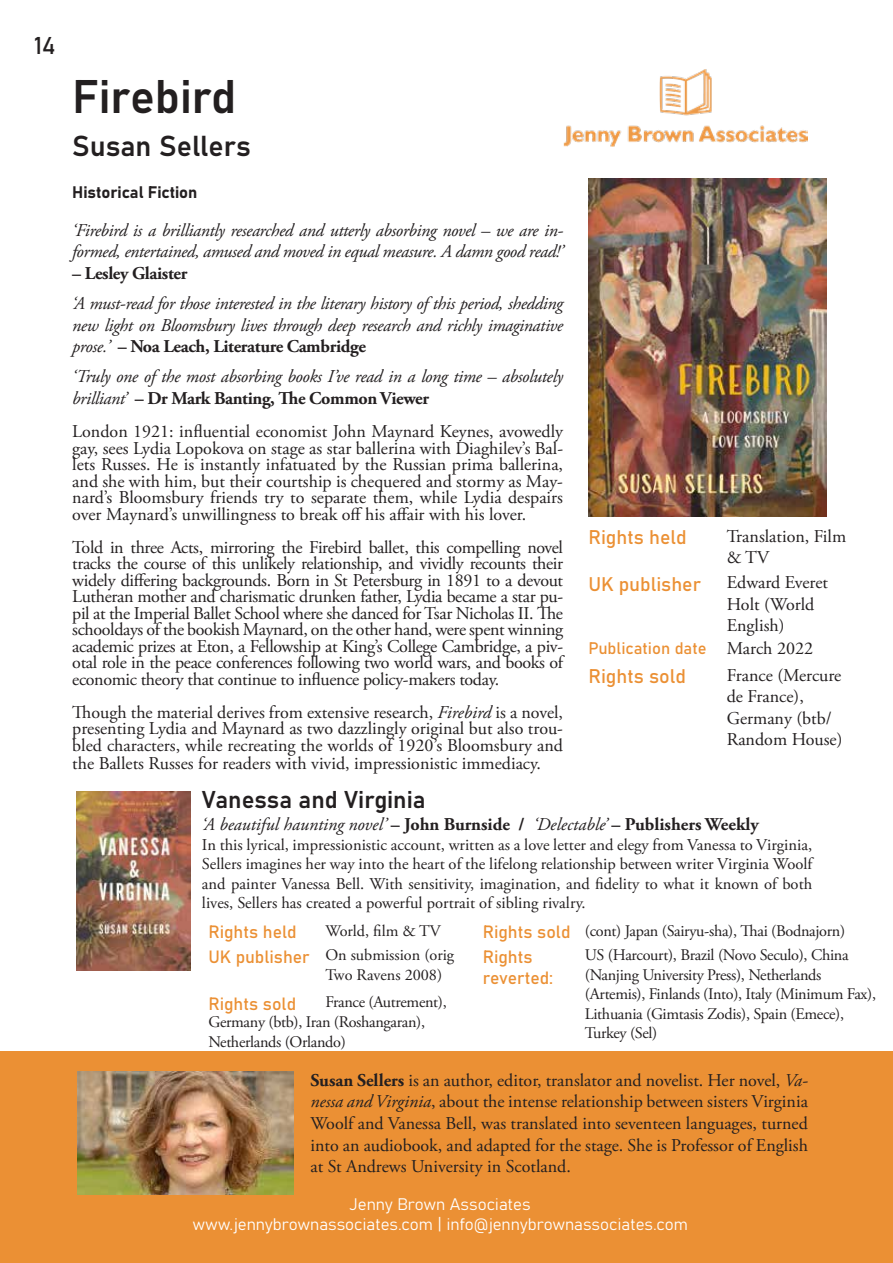
<style>
.page{position:relative;width:893px;height:1263px;background:#fff}
.page>*{position:absolute;margin:0;border:0;box-sizing:border-box;transform-origin:0 0}
.t1{font:46.5px "Bahnschrift";color:#231f20}
.t2{font:28.5px "Bahnschrift";color:#231f20}
.t3{font:24px "Bahnschrift";color:#231f20}
.t4{font:19.5px "Bahnschrift";color:#eb9034}
.t5{font:18px/16.5px "Adobe Garamond Pro";color:#231f20;text-align:justify}
.t6{font:italic 18px/21.6px "Adobe Garamond Pro";letter-spacing:-.02em;color:#231f20}
.t7{font:italic 18px "Adobe Garamond Pro";color:#231f20}
.t8{font:700 18px "Adobe Garamond Pro";letter-spacing:-.02em;color:#231f20}
.t9{font:17.55px/21px "Bahnschrift";color:#eb9034}
.t10{font:16.5px/19.5px "Adobe Garamond Pro";color:#231f20;text-align:justify}
.t11{font:16.5px/19.8px "Bahnschrift";color:#fff;text-align:center}
.t12{font:16.5px "Bahnschrift";color:#231f20}
.t13{font:16.5px "Bahnschrift";color:#eb9034}
.t14{font:16.2px/19.5px "Adobe Garamond Pro";letter-spacing:-.02em;color:#231f20}
.t15{font:16.2px/19.5px "Adobe Garamond Pro";color:#231f20}
.s1{font-weight:700;font-style:normal}
.s2{font-style:italic}
.s3{font-family:"Bahnschrift";font-size:17.55px;color:#eb9034}
.s4{font-weight:700}
</style>
<div class="page">
<div style="left:0;top:1051px;width:893px;height:212px;background:#eb9034"></div>
<img style="left:563px;top:69px;width:245px;height:78px">
<img style="left:78px;top:1072px;width:215px;height:122px">
<img style="left:77px;top:791px;width:114px;height:179px">
<img style="left:588px;top:179px;width:238px;height:337px">
<h3 class="t3" style="left:34px;top:27px;width:23px">14</h3>
<h1 class="t1" style="left:72px;top:62px;width:166px">Firebird</h1>
<h2 class="t2" style="left:72px;top:124px;width:180px">Susan Sellers</h2>
<p class="t12" style="left:72px;top:179px;width:127px">Historical Fiction</p>
<p class="t6" style="left:72px;top:220px;width:492px">‘Firebird is a brilliantly researched and utterly absorbing novel – we are in&shy;formed, entertained, amused and moved in equal measure. A damn good read!’</p>
<p class="t8" style="left:72px;top:263px;width:117px">– Lesley Glaister</p>
<p class="t6" style="left:72px;top:293px;width:492px;text-align:justify">‘A must-read for those interested in the literary history of this period, shedding new light on Bloomsbury lives through deep research and richly imaginative prose.’ <span class="s1">– Noa Leach, Literature Cambridge</span></p>
<p class="t6" style="left:72px;top:366px;width:492px">‘Truly one of the most absorbing books I’ve read in a long time – absolutely brilliant’ <span class="s1">– Dr Mark Banting, The Common Viewer</span></p>
<p class="t5" style="left:72px;top:424px;width:492px">London 1921: influential economist John Maynard Keynes, avowedly gay, sees Lydia Lopokova on stage as star ballerina with Diaghilev’s Bal&shy;lets Russes. He is instantly infatuated by the Russian prima ballerina, and she with him, but their courtship is chequered and stormy as May&shy;nard’s Bloomsbury friends try to separate them, while Lydia despairs over Maynard’s unwillingness to break off his affair with his lover.</p>
<p class="t5" style="left:72px;top:539px;width:492px">Told in three Acts, mirroring the Firebird ballet, this compelling novel tracks the course of this unlikely relationship, and vividly recounts their widely differing backgrounds. Born in St Petersburg in 1891 to a devout Lutheran mother and charismatic drunken father, Lydia became a star pu&shy;pil at the Imperial Ballet School where she danced for Tsar Nicholas II. The schooldays of the bookish Maynard, on the other hand, were spent winning academic prizes at Eton, a Fellowship at King’s College Cambridge, a piv&shy;otal role in the peace conferences following two world wars, and books of economic theory that continue to influence policy-makers today.</p>
<p class="t5" style="left:72px;top:704px;width:492px;line-height:17px">Though the material derives from extensive research, <span class="s2">Firebird</span> is a novel, presenting Lydia and Maynard as two dazzlingly original but also trou&shy;bled characters, while recreating the worlds of 1920’s Bloomsbury and the Ballets Russes for readers with vivid, impressionistic immediacy.</p>
<p class="t4" style="left:589px;top:522px;width:100px">Rights held</p>
<p class="t5" style="left:727px;top:526px;width:121px;line-height:21.6px">Translation, Film &amp; TV</p>
<p class="t4" style="left:589px;top:569px;width:114px">UK publisher</p>
<p class="t5" style="left:727px;top:572px;width:103px;line-height:21.9px;text-align:left">Edward Everet<br>Holt (World<br>English)<br>March 2022</p>
<p class="t13" style="left:589px;top:635px;width:120px">Publication date</p>
<p class="t4" style="left:589px;top:661px;width:99px">Rights sold</p>
<p class="t5" style="left:727px;top:665px;width:117px;line-height:21.6px;text-align:left">France (Mercure de France),<br>Germany (btb/<br>Random House)</p>
<h3 class="t3" style="left:202px;top:781px;width:225px">Vanessa and Virginia</h3>
<p class="t7" style="left:202px;top:814px;width:559px">‘A beautiful haunting novel’ <span class="s1">– John Burnside /</span> ‘Delectable’ <span class="s1">– Publishers Weekly</span></p>
<p class="t10" style="left:202px;top:835px;width:612px">In this lyrical, impressionistic account, written as a love letter and elegy from Vanessa to Virginia, Sellers imagines her way into the heart of the lifelong relationship between writer Virginia Woolf and painter Vanessa Bell. With sensitivity, imagination, and fidelity to what it known of both lives, Sellers has created a powerful portrait of sibling rivalry.</p>
<p class="t9" style="left:208px;top:920px;width:90px">Rights held</p>
<p class="t15" style="left:325px;top:921px;width:117px">World, film &amp; TV</p>
<p class="t9" style="left:208px;top:945px;width:103px">UK publisher</p>
<p class="t9" style="left:208px;top:992px;width:89px">Rights sold</p>
<p class="t15" style="left:325px;top:946px;width:130px">On submission (orig<br>Two Ravens 2008)</p>
<p class="t14" style="left:325px;top:993px;width:123px">France (Autrement),</p>
<p class="t14" style="left:208px;top:1013px;width:218px">Germany (btb), Iran (Roshangaran),<br>Netherlands (Orlando)</p>
<p class="t14" style="left:483px;top:921px;width:364px"><span class="s3">Rights sold</span> (cont) Japan (Sairyu-sha), Thai (Bodnajorn)</p>
<p class="t9" style="left:483px;top:945px;width:72px">Rights reverted:</p>
<p class="t14" style="left:585px;top:946px;width:293px">US (Harcourt), Brazil (Novo Seculo), China (Nanjing University Press), Netherlands (Artemis), Finlands (Into), Italy (Minimum Fax), Lithuania (Gimtasis Zodis), Spain (Emece), Turkey (Sel)</p>
<p class="t5" style="left:310px;top:1070px;width:499px;line-height:21.6px"><span class="s4">Susan Sellers</span> is an author, editor, translator and novelist. Her novel, <span class="s2">Va&shy;nessa and Virginia</span>, about the intense relationship between sisters Virginia Woolf and Vanessa Bell, was translated into seventeen languages, turned into an audiobook, and adapted for the stage. She is Professor of English at St Andrews University in Scotland.</p>
<p class="t11" style="left:192px;top:1193px;width:497px">Jenny Brown Associates<br>www.jennybrownassociates.com | info@jennybrownassociates.com</p>
</div>
